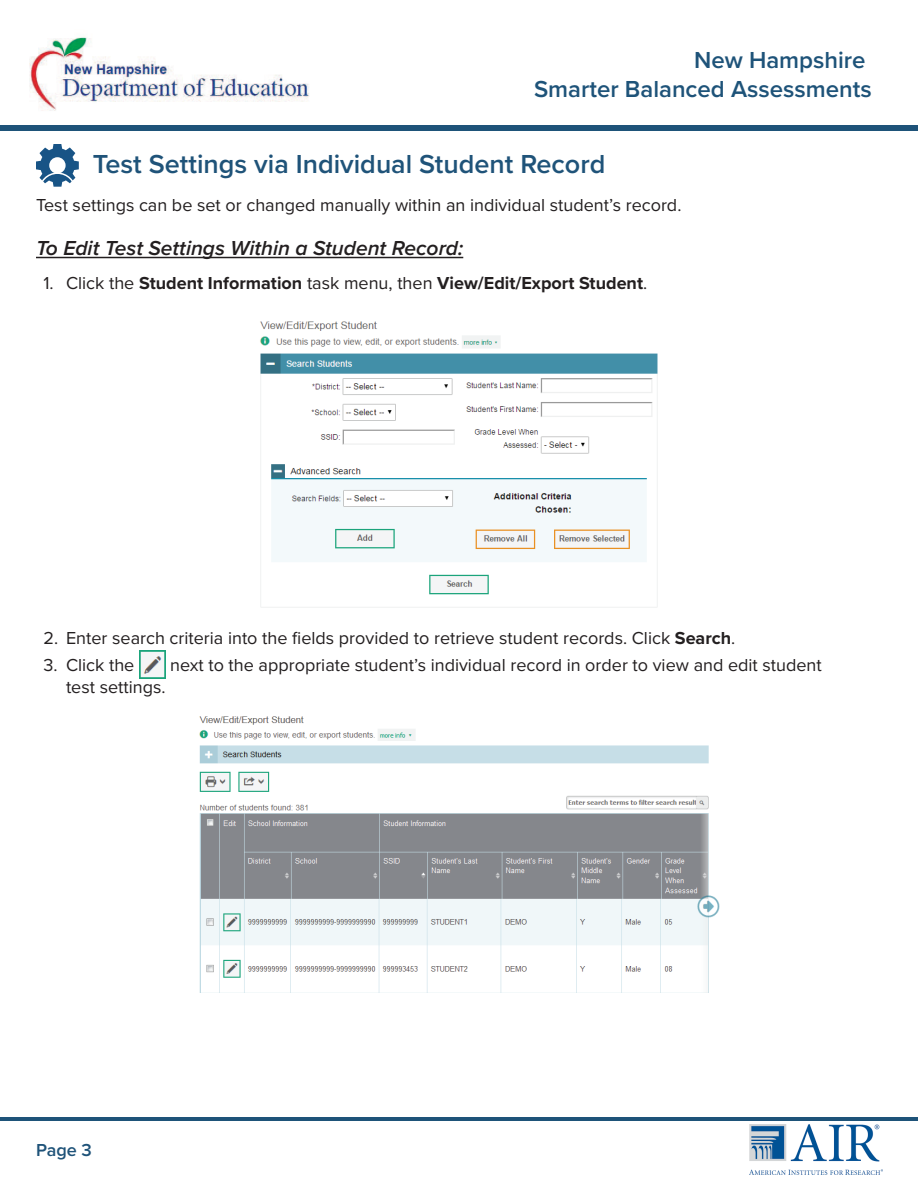
<style>
.page{position:relative;width:918px;height:1188px;background:#fff}
.page>*{position:absolute;margin:0;border:0;box-sizing:border-box;transform-origin:0 0}
.t1{font:600 27px "Proxima Nova";color:#1f5379}
.t2{font:600 24px/28.8px "Proxima Nova";color:#1e5379;text-align:right}
.t3{font:italic 600 21px "Proxima Nova";color:#231f20}
.BODY{font:18px "Proxima Nova";color:#231f20}
.t4{font:700 18px "Proxima Nova";color:#231f20}
.t5{font:600 18px "Proxima Nova";color:#1f5379}
.s1{font-weight:400}
.s2{font-weight:700}
</style>
<div class="page">
<div style="left:0;top:125px;width:918px;height:6px;background:#1e5379"></div>
<img style="left:29px;top:36px;width:280px;height:75px">
<img style="left:750px;top:1125px;width:132px;height:50px">
<hr style="left:0;top:1117px;width:918px;height:4px;background:#1e5379">
<hr style="left:36px;top:257px;width:427px;height:1px;background:#231f20">
<svg style="left:36px;top:144px;width:43px;height:43px"></svg>
<img style="left:260px;top:321px;width:398px;height:287px">
<img style="left:139px;top:651px;width:27px;height:27px">
<img style="left:199px;top:716px;width:521px;height:277px">
<h2 class="t2" style="left:534px;top:47px;width:339px">New Hampshire<br>Smarter Balanced Assessments</h2>
<h2 class="t1" style="left:93px;top:148px;width:514px">Test Settings via Individual Student Record</h2>
<p class="BODY" style="left:36px;top:195px;width:647px">Test settings can be set or changed manually within an individual student’s record.</p>
<h3 class="t3" style="left:36px;top:235px;width:429px">To Edit Test Settings Within a Student Record:</h3>
<p class="t4" style="left:44px;top:272px;width:605px"><span class="s1">1. Click the</span> Student Information <span class="s1">task menu, then</span> View/Edit/Export Student<span class="s1">.</span></p>
<p class="BODY" style="left:44px;top:627px;width:693px">2. Enter search criteria into the fields provided to retrieve student records. Click <span class="s2">Search</span>.</p>
<p class="BODY" style="left:44px;top:654px;width:92px">3. Click the</p>
<p class="BODY" style="left:170px;top:654px;width:653px">next to the appropriate student’s individual record in order to view and edit student</p>
<p class="BODY" style="left:66px;top:676px;width:101px">test settings.</p>
<p class="t5" style="left:36px;top:1139px;width:57px">Page 3</p>
</div>
